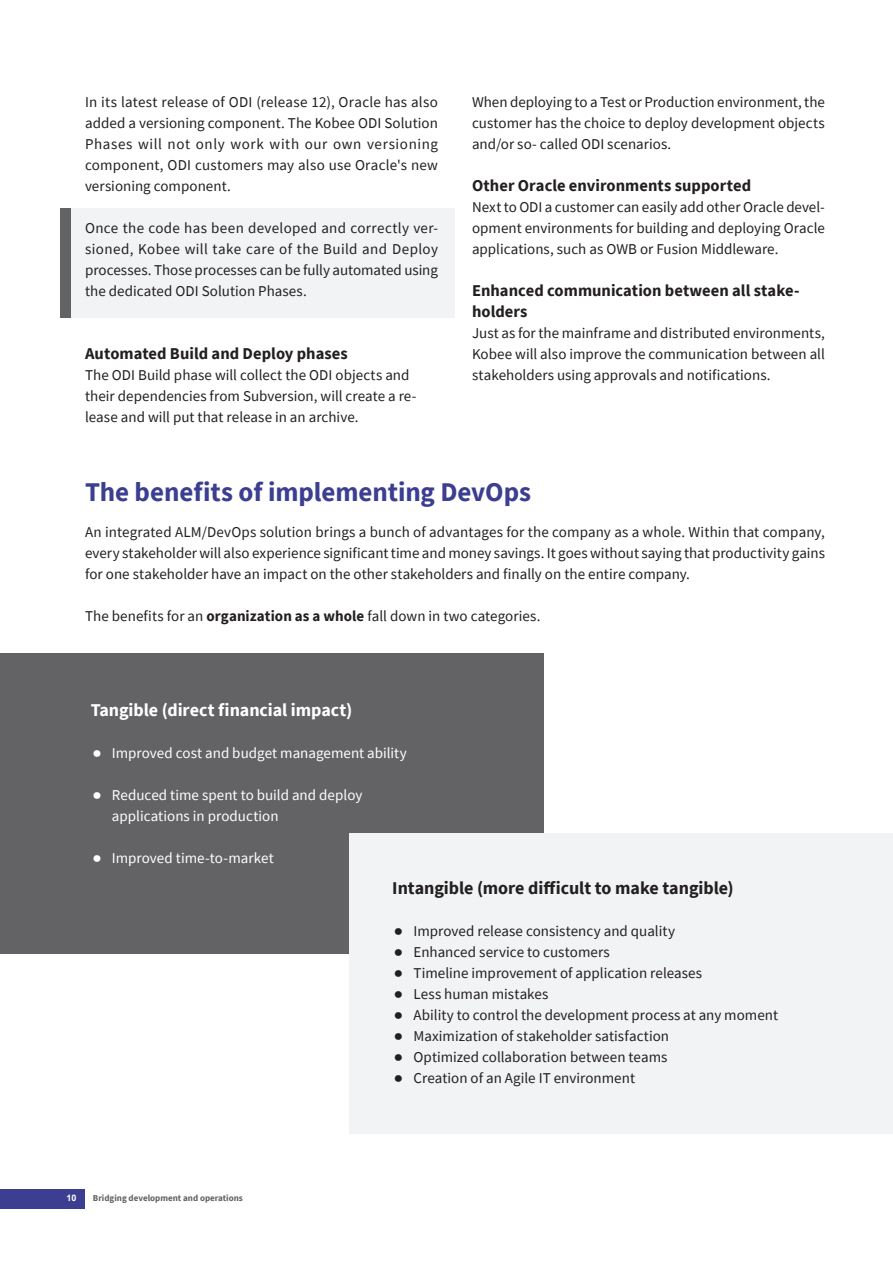
<style>
.page{position:relative;width:893px;height:1263px;background:#fff}
.page>*{position:absolute;margin:0;border:0;box-sizing:border-box;transform-origin:0 0}
.t1{font:700 27px "Source Sans Pro";color:#3c3e91}
.t2{font:700 18px "Source Sans Pro";letter-spacing:-.005em;color:#231f20}
.t3{font:700 18px "Source Sans Pro";color:#fff}
.t4{font:700 16.5px/21px "Source Sans Pro";letter-spacing:.005em;color:#231f20}
.t5{font:15px/21px "Source Sans Pro";color:#231f20;text-align:justify}
.t6{font:15px/21px "Source Sans Pro";color:#fff}
.t7{font:700 9px "Source Sans Pro";color:#636366}
.t8{font:700 9px "Arial";color:#fff}
.s1{font-weight:700}
.s2{font-family:"Source Code Pro";font-weight:700;font-size:21px}
</style>
<div class="page">
<div style="left:0;top:1189px;width:84px;height:19px;background:#3c3e91"></div>
<div style="left:71px;top:208px;width:384px;height:109px;background:#f2f3f4"></div>
<div style="left:60px;top:208px;width:11px;height:109px;background:#636366"></div>
<div style="left:0;top:653px;width:544px;height:301px;background:#636366"></div>
<div style="left:349px;top:833px;width:544px;height:300px;background:#f2f3f4"></div>
<hr style="left:892px;top:239px;width:1px;height:446px;background:#636366">
<p class="t5" style="left:85px;top:91px;width:354px">In its latest release of ODI (release 12), Oracle has also added a versioning component. The Kobee ODI Solution Phases will not only work with our own versioning component, ODI customers may also use Oracle's new versioning component.</p>
<p class="t5" style="left:85px;top:217px;width:354px">Once the code has been developed and correctly ver&shy;sioned, Kobee will take care of the Build and Deploy processes. Those processes can be fully automated using the dedicated ODI Solution Phases.</p>
<p class="t4" style="left:85px;top:342px;width:264px">Automated Build and Deploy phases</p>
<p class="t5" style="left:85px;top:364px;width:333px;text-align:left">The ODI Build phase will collect the ODI objects and their dependencies from Subversion, will create a re&shy;lease and will put that release in an archive.</p>
<p class="t5" style="left:472px;top:91px;width:354px">When deploying to a Test or Production environment, the customer has the choice to deploy development objects and/or so- called ODI scenarios.</p>
<p class="t4" style="left:472px;top:174px;width:281px">Other Oracle environments supported</p>
<p class="t5" style="left:472px;top:196px;width:354px">Next to ODI a customer can easily add other Oracle devel&shy;opment environments for building and deploying Oracle applications, such as OWB or Fusion Middleware.</p>
<p class="t4" style="left:472px;top:279px;width:329px">Enhanced communication between all stake&shy;holders</p>
<p class="t5" style="left:472px;top:322px;width:354px">Just as for the mainframe and distributed environments, Kobee will also improve the communication between all stakeholders using approvals and notifications.</p>
<h1 class="t1" style="left:85px;top:473px;width:447px">The benefits of implementing DevOps</h1>
<p class="t5" style="left:85px;top:521px;width:741px">An integrated ALM/DevOps solution brings a bunch of advantages for the company as a whole. Within that company, every stakeholder will also experience significant time and money savings. It goes without saying that productivity gains for one stakeholder have an impact on the other stakeholders and finally on the entire company.</p>
<p class="t5" style="left:85px;top:605px;width:457px">The benefits for an <span class="s1">organization as a whole</span> fall down in two categories.</p>
<p class="t3" style="left:91px;top:697px;width:263px">Tangible (direct financial impact)</p>
<p class="t6" style="left:91px;top:742px;width:318px"><span class="s2">•</span> Improved cost and budget management ability</p>
<p class="t6" style="left:112px;top:784px;width:252px;text-indent:-21px"><span class="s2">•</span> Reduced time spent to build and deploy applications in production</p>
<p class="t6" style="left:91px;top:847px;width:185px"><span class="s2">•</span> Improved time-to-market</p>
<p class="t2" style="left:392px;top:876px;width:343px">Intangible (more difficult to make tangible)</p>
<p class="t5" style="left:392px;top:920px;width:284px"><span class="s2">•</span> Improved release consistency and quality</p>
<p class="t5" style="left:392px;top:941px;width:219px"><span class="s2">•</span> Enhanced service to customers</p>
<p class="t5" style="left:392px;top:962px;width:311px"><span class="s2">•</span> Timeline improvement of application releases</p>
<p class="t5" style="left:392px;top:983px;width:158px"><span class="s2">•</span> Less human mistakes</p>
<p class="t5" style="left:392px;top:1004px;width:387px"><span class="s2">•</span> Ability to control the development process at any moment</p>
<p class="t5" style="left:392px;top:1025px;width:278px"><span class="s2">•</span> Maximization of stakeholder satisfaction</p>
<p class="t5" style="left:392px;top:1046px;width:277px"><span class="s2">•</span> Optimized collaboration between teams</p>
<p class="t5" style="left:392px;top:1067px;width:244px"><span class="s2">•</span> Creation of an Agile IT environment</p>
<p class="t8" style="left:67px;top:1191px;width:12px">10</p>
<p class="t7" style="left:93px;top:1192px;width:151px">Bridging development and operations</p>
</div>
